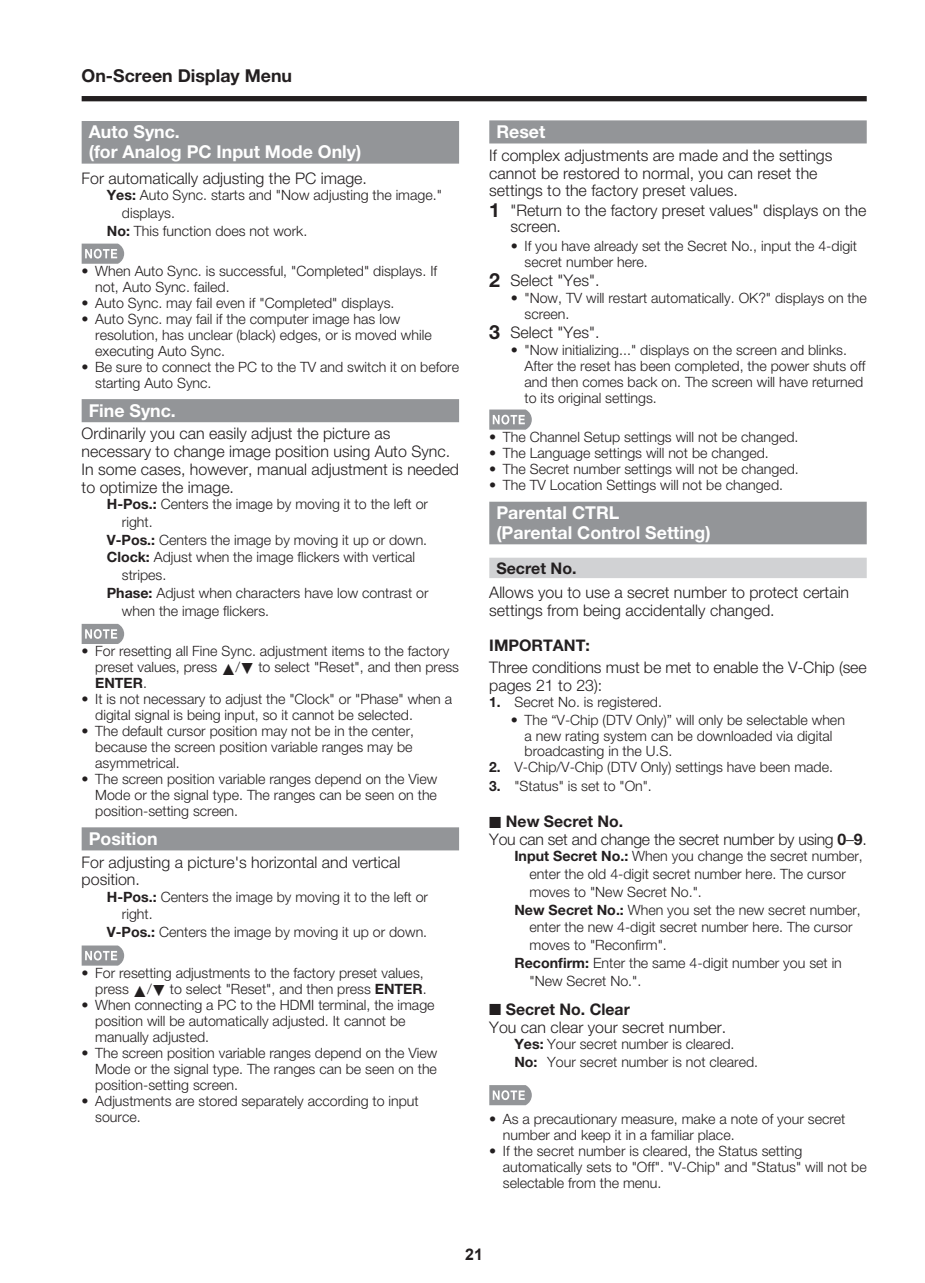
<style>
.page{position:relative;width:925px;height:1283px;background:#fff}
.page>*{position:absolute;margin:0;border:0;box-sizing:border-box;transform-origin:0 0}
.t1{font:700 17.75px/19.5px "Helvetica Neue LT Pro";color:#fff}
.t2{font:700 17.75px "Helvetica Neue LT Pro";color:#231f20}
.t3{font:300 16px/17.8px "Helvetica Neue LT Pro";color:#231f20}
.t4{font:700 16px "Helvetica Neue LT Pro";color:#231f20}
.t5{font:700 16px "Arial";color:#231f20}
.t6{font:300 14.25px/16px "Helvetica Neue LT Pro";color:#231f20}
.s1{font-weight:700}
.s2{font-family:"GK Proj A";font-weight:400}
.s3{font-weight:700;font-size:19.5px}
</style>
<div class="page">
<div style="left:82px;top:96px;width:785px;height:5px;background:#231f20"></div>
<div style="left:82px;top:121px;width:377px;height:43px;background:#939598"></div>
<div style="left:82px;top:399px;width:377px;height:23px;background:#939598"></div>
<div style="left:82px;top:827px;width:377px;height:23px;background:#939598"></div>
<svg style="left:82px;top:243px;width:42px;height:21px"></svg>
<svg style="left:82px;top:623px;width:42px;height:21px"></svg>
<svg style="left:82px;top:945px;width:42px;height:20px"></svg>
<div style="left:489px;top:120px;width:378px;height:23px;background:#939598"></div>
<div style="left:489px;top:501px;width:378px;height:43px;background:#939598"></div>
<div style="left:489px;top:557px;width:378px;height:21px;background:#d1d2d4"></div>
<svg style="left:489px;top:409px;width:43px;height:20px"></svg>
<svg style="left:489px;top:1085px;width:43px;height:19px"></svg>
<p class="t2" style="left:82px;top:70px;width:212px">On-Screen Display Menu</p>
<p class="t1" style="left:89px;top:124px;width:274px">Auto Sync.<br>(for Analog PC Input Mode Only)</p>
<p class="t3" style="left:82px;top:170px;width:287px">For automatically adjusting the PC image.</p>
<p class="t6" style="left:107px;top:188px;width:337px"><span class="s1">Yes:</span> Auto Sync. starts and "Now adjusting the image."</p>
<p class="t6" style="left:122px;top:206px;width:55px">displays.</p>
<p class="t6" style="left:107px;top:224px;width:202px"><span class="s1">No:</span> This function does not work.</p>
<p class="t6" style="left:95px;top:264px;width:365px">When Auto Sync. is successful, "Completed" displays. If not, Auto Sync. failed.<br>Auto Sync. may fail even if "Completed" displays.<br>Auto Sync. may fail if the computer image has low resolution, has unclear (black) edges, or is moved while executing Auto Sync.<br>Be sure to connect the PC to the TV and switch it on before starting Auto Sync.</p>
<p class="t1" style="left:89px;top:403px;width:89px">Fine Sync.</p>
<p class="t3" style="left:82px;top:426px;width:379px">Ordinarily you can easily adjust the picture as necessary to change image position using Auto Sync.<br>In some cases, however, manual adjustment is needed to optimize the image.</p>
<p class="t6" style="left:107px;top:497px;width:323px"><span class="s1">H-Pos.:</span> Centers the image by moving it to the left or</p>
<p class="t6" style="left:122px;top:515px;width:32px">right.</p>
<p class="t6" style="left:107px;top:533px;width:322px"><span class="s1">V-Pos.:</span> Centers the image by moving it up or down.</p>
<p class="t6" style="left:107px;top:550px;width:310px"><span class="s1">Clock:</span> Adjust when the image flickers with vertical</p>
<p class="t6" style="left:122px;top:568px;width:46px">stripes.</p>
<p class="t6" style="left:107px;top:586px;width:323px"><span class="s1">Phase:</span> Adjust when characters have low contrast or</p>
<p class="t6" style="left:122px;top:604px;width:149px">when the image flickers.</p>
<p class="t6" style="left:95px;top:644px;width:365px">For resetting all Fine Sync. adjustment items to the factory preset values, press <span class="s2">a</span>/<span class="s2">b</span> to select "Reset", and then press <span class="s1">ENTER</span>.<br>It is not necessary to adjust the "Clock" or "Phase" when a digital signal is being input, so it cannot be selected.<br>The default cursor position may not be in the center, because the screen position variable ranges may be asymmetrical.<br>The screen position variable ranges depend on the View Mode or the signal type. The ranges can be seen on the position-setting screen.</p>
<p class="t1" style="left:89px;top:831px;width:70px">Position</p>
<p class="t3" style="left:82px;top:854px;width:320px">For adjusting a picture's horizontal and vertical position.</p>
<p class="t6" style="left:107px;top:889px;width:323px"><span class="s1">H-Pos.:</span> Centers the image by moving it to the left or</p>
<p class="t6" style="left:122px;top:907px;width:32px">right.</p>
<p class="t6" style="left:107px;top:925px;width:322px"><span class="s1">V-Pos.:</span> Centers the image by moving it up or down.</p>
<p class="t6" style="left:95px;top:966px;width:343px">For resetting adjustments to the factory preset values, press <span class="s2">a</span>/<span class="s2">b</span> to select "Reset", and then press <span class="s1">ENTER</span>.<br>When connecting a PC to the HDMI terminal, the image position will be automatically adjusted. It cannot be manually adjusted.<br>The screen position variable ranges depend on the View Mode or the signal type. The ranges can be seen on the position-setting screen.<br>Adjustments are stored separately according to input source.</p>
<p class="t6" style="left:82px;top:264px;width:9px">•</p>
<p class="t6" style="left:82px;top:296px;width:9px">• •</p>
<p class="t6" style="left:82px;top:360px;width:9px">•</p>
<p class="t6" style="left:82px;top:644px;width:9px">•</p>
<p class="t6" style="left:82px;top:692px;width:9px">•</p>
<p class="t6" style="left:82px;top:724px;width:9px">•</p>
<p class="t6" style="left:82px;top:772px;width:9px">•</p>
<p class="t6" style="left:82px;top:966px;width:9px">•</p>
<p class="t6" style="left:82px;top:998px;width:9px">•</p>
<p class="t6" style="left:82px;top:1046px;width:9px">•</p>
<p class="t6" style="left:82px;top:1094px;width:9px">•</p>
<p class="t1" style="left:496px;top:124px;width:50px">Reset</p>
<p class="t3" style="left:489px;top:148px;width:345px">If complex adjustments are made and the settings cannot be restored to normal, you can reset the settings to the factory preset values.</p>
<p class="t3" style="left:510px;top:204px;width:357px;line-height:16px;text-indent:-21px"><span class="s3">1</span> "Return to the factory preset values" displays on the screen.</p>
<p class="t6" style="left:524px;top:239px;width:334px">If you have already set the Secret No., input the 4-digit secret number here.</p>
<p class="t3" style="left:489px;top:273px;width:112px"><span class="s3">2</span> Select "Yes".</p>
<p class="t6" style="left:524px;top:291px;width:344px">"Now, TV will restart automatically. OK?" displays on the screen.</p>
<p class="t3" style="left:489px;top:325px;width:112px"><span class="s3">3</span> Select "Yes".</p>
<p class="t6" style="left:524px;top:343px;width:342px">"Now initializing..." displays on the screen and blinks.<br>After the reset has been completed, the power shuts off and then comes back on. The screen will have returned to its original settings.</p>
<p class="t6" style="left:503px;top:430px;width:297px">The Channel Setup settings will not be changed.<br>The Language settings will not be changed.<br>The Secret number settings will not be changed.<br>The TV Location Settings will not be changed.</p>
<p class="t1" style="left:496px;top:505px;width:216px">Parental CTRL<br>(Parental Control Setting)</p>
<p class="t4" style="left:496px;top:562px;width:82px">Secret No.</p>
<p class="t3" style="left:489px;top:585px;width:361px">Allows you to use a secret number to protect certain settings from being accidentally changed.</p>
<p class="t4" style="left:489px;top:640px;width:102px">IMPORTANT:</p>
<p class="t3" style="left:489px;top:659px;width:379px">Three conditions must be met to enable the V-Chip (see pages 21 to 23):</p>
<p class="t6" style="left:524px;top:694px;width:322px;line-height:17.8px;text-indent:-35px"><span class="s1">1.</span> Secret No. is registered.<br>The “V-Chip (DTV Only)” will only be selectable when</p>
<p class="t6" style="left:524px;top:728px;width:310px">a new rating system can be downloaded via digital broadcasting in the U.S.</p>
<p class="t6" style="left:489px;top:760px;width:345px"><span class="s1">2.</span> V-Chip/V-Chip (DTV Only) settings have been made.</p>
<p class="t6" style="left:489px;top:779px;width:164px"><span class="s1">3.</span> "Status" is set to "On".</p>
<p class="t3" style="left:489px;top:814px;width:379px">■ <span class="s1">New Secret No.<br></span>You can set and change the secret number by using <span class="s1">0</span>–<span class="s1">9</span>.</p>
<p class="t6" style="left:514px;top:849px;width:350px"><span class="s1">Input Secret No.:</span> When you change the secret number,</p>
<p class="t6" style="left:529px;top:867px;width:318px">enter the old 4-digit secret number here. The cursor</p>
<p class="t6" style="left:529px;top:885px;width:174px">moves to "New Secret No.".</p>
<p class="t6" style="left:514px;top:902px;width:348px"><span class="s1">New Secret No.:</span> When you set the new secret number,</p>
<p class="t6" style="left:529px;top:920px;width:325px">enter the new 4-digit secret number here. The cursor</p>
<p class="t6" style="left:529px;top:938px;width:139px">moves to "Reconfirm".</p>
<p class="t6" style="left:514px;top:956px;width:329px"><span class="s1">Reconfirm:</span> Enter the same 4-digit number you set in</p>
<p class="t6" style="left:529px;top:973px;width:113px">"New Secret No.".</p>
<p class="t3" style="left:489px;top:1001px;width:239px">■ <span class="s1">Secret No. Clear<br></span>You can clear your secret number.</p>
<p class="t6" style="left:514px;top:1036px;width:245px;line-height:17.8px"><span class="s1">Yes:</span> Your secret number is cleared.<br><span class="s1">No:</span> Your secret number is not cleared.</p>
<p class="t6" style="left:511px;top:239px;width:9px">•</p>
<p class="t6" style="left:511px;top:291px;width:9px">•</p>
<p class="t6" style="left:511px;top:343px;width:9px">•</p>
<p class="t6" style="left:489px;top:430px;width:9px;text-align:justify">• • • •</p>
<p class="t6" style="left:511px;top:712px;width:9px">•</p>
<p class="t6" style="left:503px;top:1111px;width:365px">As a precautionary measure, make a note of your secret number and keep it in a familiar place.<br>If the secret number is cleared, the Status setting automatically sets to "Off". "V-Chip" and "Status" will not be selectable from the menu.</p>
<p class="t6" style="left:489px;top:1111px;width:9px">•</p>
<p class="t6" style="left:489px;top:1143px;width:9px">•</p>
<p class="t5" style="left:465px;top:1245px;width:19px">21</p>
</div>
